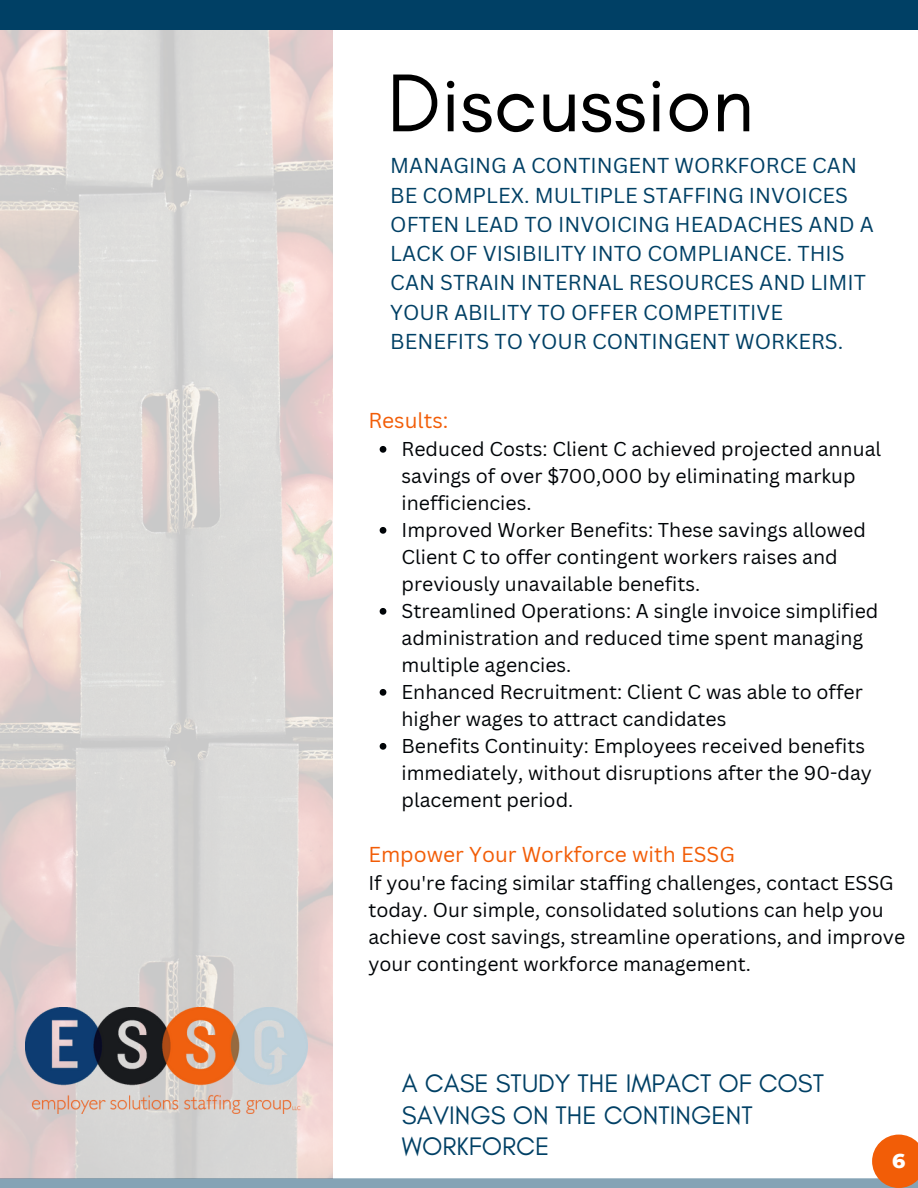
<style>
.page{position:relative;width:918px;height:1188px;background:#fff}
.page>*{position:absolute;margin:0;border:0;box-sizing:border-box;transform-origin:0 0}
.t1{font:83.4px "Glacial Indifference";color:#000}
.t2{font:25.8px/31.5px "Glacial Indifference";color:#004065}
.t3{font:21px/29.2px "Canva Sans";color:#004065}
.t4{font:21px "Canva Sans";color:#f25d07}
.t5{font:800 20.4px "Montserrat";color:#fff}
.t6{font:19.5px/27px "Canva Sans";color:#000407}
</style>
<div class="page">
<svg style="left:0;top:29px;width:333px;height:1149px;background:#ded6d4"></svg>
<div style="left:0;top:1178px;width:918px;height:10px;background:#85a3b5"></div>
<div style="left:0;top:0;width:918px;height:29px;background:#004065"></div>
<img style="left:25px;top:1008px;width:283px;height:105px">
<svg style="left:872px;top:1135px;width:46px;height:53px;background:#eb7029"></svg>
<svg style="left:380px;top:446px;width:6px;height:7px"></svg>
<svg style="left:380px;top:527px;width:6px;height:7px"></svg>
<svg style="left:380px;top:608px;width:6px;height:7px"></svg>
<svg style="left:380px;top:689px;width:6px;height:7px"></svg>
<svg style="left:380px;top:743px;width:6px;height:7px"></svg>
<h3 class="t1" style="left:387px;top:52px;width:369px">Discussion</h3>
<p class="t3" style="left:390px;top:151px;width:485px">MANAGING A CONTINGENT WORKFORCE CAN BE COMPLEX. MULTIPLE STAFFING INVOICES OFTEN LEAD TO INVOICING HEADACHES AND A LACK OF VISIBILITY INTO COMPLIANCE. THIS CAN STRAIN INTERNAL RESOURCES AND LIMIT YOUR ABILITY TO OFFER COMPETITIVE BENEFITS TO YOUR CONTINGENT WORKERS.</p>
<p class="t4" style="left:368px;top:406px;width:81px">Results:</p>
<p class="t6" style="left:402px;top:435px;width:481px">Reduced Costs: Client C achieved projected annual savings of over $700,000 by eliminating markup inefficiencies.</p>
<p class="t6" style="left:402px;top:516px;width:466px">Improved Worker Benefits: These savings allowed<br>Client C to offer contingent workers raises and previously unavailable benefits.</p>
<p class="t6" style="left:402px;top:597px;width:478px">Streamlined Operations: A single invoice simplified administration and reduced time spent managing multiple agencies.</p>
<p class="t6" style="left:402px;top:678px;width:463px">Enhanced Recruitment: Client C was able to offer higher wages to attract candidates</p>
<p class="t6" style="left:402px;top:732px;width:472px">Benefits Continuity: Employees received benefits immediately, without disruptions after the 90-day placement period.</p>
<p class="t4" style="left:368px;top:840px;width:368px">Empower Your Workforce with ESSG</p>
<h2 class="t6" style="left:368px;top:869px;width:538px">If you're facing similar staffing challenges, contact ESSG today. Our simple, consolidated solutions can help you achieve cost savings, streamline operations, and improve your contingent workforce management.</h2>
<p class="t2" style="left:402px;top:1067px;width:424px">A CASE STUDY THE IMPACT OF COST<br>SAVINGS ON THE CONTINGENT<br>WORKFORCE</p>
<h1 class="t5" style="left:892px;top:1149px;width:15px">6</h1>
</div>
